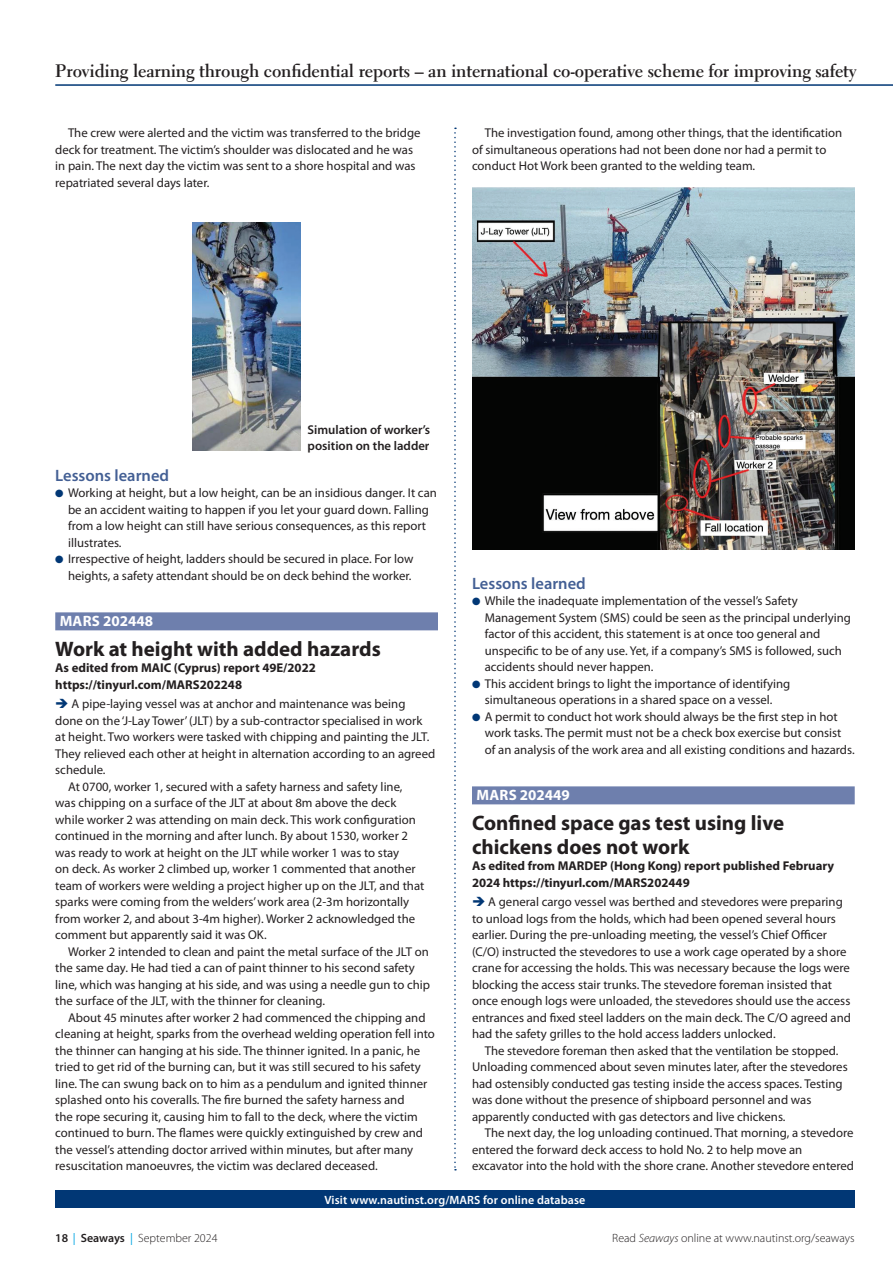
<style>
.page{position:relative;width:893px;height:1263px;background:#fff}
.page>*{position:absolute;margin:0;border:0;box-sizing:border-box;transform-origin:0 0}
.t1{font:700 21px/24px "Myriad Pro";color:#231f20}
.t2{font:700 18px "Electra LT Std";letter-spacing:-.005em;color:#231f20}
.t3{font:600 16.5px "Myriad Pro";color:#435f94}
.t4{font:700 15px "Myriad Pro";color:#fff}
.t5{font:12.75px/16.5px "Myriad Pro";color:#231f20}
.t6{font:700 12.75px/16.5px "Myriad Pro";color:#231f20}
.t7{font:600 12.75px/16.5px "Myriad Pro";color:#231f20}
.t8{font:300 12px "Myriad Pro";color:#231f20}
.t9{font:600 12px "Myriad Pro";letter-spacing:.01em;color:#fff}
.s1{color:#013775}
.s2{font-weight:600}
.s3{font-weight:400;color:#00a5e3}
.s4{font-style:italic}
</style>
<div class="page">
<hr style="left:55px;top:84px;width:838px;height:2px;background:#013775">
<div style="left:55px;top:1191px;width:800px;height:17px;background:#013775"></div>
<svg style="left:454px;top:128px;width:2px;height:1042px"></svg>
<img style="left:193px;top:223px;width:107px;height:227px">
<div style="left:55px;top:612px;width:383px;height:18px;background:#6e7fad"></div>
<img style="left:472px;top:187px;width:383px;height:362px">
<div style="left:472px;top:786px;width:383px;height:18px;background:#6e7fad"></div>
<h2 class="t2" style="left:55px;top:60px;width:803px">Providing learning through confidential reports – an international co-operative scheme for improving safety</h2>
<p class="t5" style="left:55px;top:124px;width:367px;text-indent:13px">The crew were alerted and the victim was transferred to the bridge deck for treatment. The victim’s shoulder was dislocated and he was in pain. The next day the victim was sent to a shore hospital and was repatriated several days later.</p>
<p class="t5" style="left:472px;top:124px;width:372px;text-indent:13px">The investigation found, among other things, that the identification of simultaneous operations had not been done nor had a permit to conduct Hot Work been granted to the welding team.</p>
<p class="t7" style="left:308px;top:421px;width:124px">Simulation of worker’s position on the ladder</p>
<p class="t3" style="left:55px;top:465px;width:115px">Lessons learned</p>
<p class="t5" style="left:68px;top:485px;width:370px;text-indent:-13px"><span class="s1">●</span> Working at height, but a low height, can be an insidious danger. It can be an accident waiting to happen if you let your guard down. Falling from a low height can still have serious consequences, as this report illustrates.</p>
<p class="t5" style="left:55px;top:551px;width:360px;text-align:right"><span class="s1">●</span> Irrespective of height, ladders should be secured in place. For low heights, a safety attendant should be on deck behind the worker.</p>
<p class="t4" style="left:60px;top:612px;width:95px">MARS 202448</p>
<h1 class="t1" style="left:55px;top:636px;width:327px">Work at height with added hazards</h1>
<p class="t6" style="left:55px;top:659px;width:262px">As edited from MAIC (Cyprus) report 49E/2022 https://tinyurl.com/MARS202248</p>
<p class="t5" style="left:55px;top:696px;width:352px"><span class="s1">➔</span> A pipe-laying vessel was at anchor and maintenance was being</p>
<p class="t5" style="left:55px;top:712px;width:369px">done on the ‘J-Lay Tower’ (JLT) by a sub-contractor specialised in work</p>
<p class="t5" style="left:55px;top:729px;width:376px">at height. Two workers were tasked with chipping and painting the JLT.</p>
<p class="t5" style="left:55px;top:745px;width:381px">They relieved each other at height in alternation according to an agreed</p>
<p class="t5" style="left:55px;top:762px;width:52px">schedule.</p>
<p class="t5" style="left:68px;top:778px;width:336px">At 0700, worker 1, secured with a safety harness and safety line,</p>
<p class="t5" style="left:55px;top:795px;width:343px">was chipping on a surface of the JLT at about 8m above the deck</p>
<p class="t5" style="left:55px;top:811px;width:362px">while worker 2 was attending on main deck. This work configuration</p>
<p class="t5" style="left:55px;top:828px;width:354px">continued in the morning and after lunch. By about 1530, worker 2</p>
<p class="t5" style="left:55px;top:844px;width:345px">was ready to work at height on the JLT while worker 1 was to stay</p>
<p class="t5" style="left:55px;top:861px;width:362px">on deck. As worker 2 climbed up, worker 1 commented that another</p>
<p class="t5" style="left:55px;top:877px;width:371px">team of workers were welding a project higher up on the JLT, and that</p>
<p class="t5" style="left:55px;top:894px;width:355px">sparks were coming from the welders’ work area (2-3m horizontally</p>
<p class="t5" style="left:55px;top:910px;width:361px">from worker 2, and about 3-4m higher). Worker 2 acknowledged the</p>
<p class="t5" style="left:55px;top:927px;width:213px">comment but apparently said it was OK.</p>
<p class="t5" style="left:68px;top:943px;width:362px">Worker 2 intended to clean and paint the metal surface of the JLT on</p>
<p class="t5" style="left:55px;top:960px;width:361px">the same day. He had tied a can of paint thinner to his second safety</p>
<p class="t5" style="left:55px;top:976px;width:376px">line, which was hanging at his side, and was using a needle gun to chip</p>
<p class="t5" style="left:55px;top:993px;width:271px">the surface of the JLT, with the thinner for cleaning.</p>
<p class="t5" style="left:68px;top:1009px;width:359px">About 45 minutes after worker 2 had commenced the chipping and</p>
<p class="t5" style="left:55px;top:1026px;width:381px">cleaning at height, sparks from the overhead welding operation fell into</p>
<p class="t5" style="left:55px;top:1042px;width:366px">the thinner can hanging at his side. The thinner ignited. In a panic, he</p>
<p class="t5" style="left:55px;top:1059px;width:367px">tried to get rid of the burning can, but it was still secured to his safety</p>
<p class="t5" style="left:55px;top:1075px;width:374px">line. The can swung back on to him as a pendulum and ignited thinner</p>
<p class="t5" style="left:55px;top:1092px;width:351px">splashed onto his coveralls. The fire burned the safety harness and</p>
<p class="t5" style="left:55px;top:1108px;width:364px">the rope securing it, causing him to fall to the deck, where the victim</p>
<p class="t5" style="left:55px;top:1125px;width:369px">continued to burn. The flames were quickly extinguished by crew and</p>
<p class="t5" style="left:55px;top:1141px;width:360px">the vessel’s attending doctor arrived within minutes, but after many</p>
<p class="t5" style="left:55px;top:1158px;width:324px">resuscitation manoeuvres, the victim was declared deceased.</p>
<p class="t3" style="left:472px;top:573px;width:115px">Lessons learned</p>
<p class="t5" style="left:485px;top:593px;width:368px;text-indent:-13px"><span class="s1">●</span> While the inadequate implementation of the vessel’s Safety Management System (SMS) could be seen as the principal underlying factor of this accident, this statement is at once too general and unspecific to be of any use. Yet, if a company’s SMS is followed, such accidents should never happen.</p>
<p class="t5" style="left:472px;top:675px;width:320px;text-align:center"><span class="s1">●</span> This accident brings to light the importance of identifying simultaneous operations in a shared space on a vessel.</p>
<p class="t5" style="left:485px;top:708px;width:371px;text-indent:-13px"><span class="s1">●</span> A permit to conduct hot work should always be the first step in hot work tasks. The permit must not be a check box exercise but consist of an analysis of the work area and all existing conditions and hazards.</p>
<p class="t4" style="left:476px;top:786px;width:95px">MARS 202449</p>
<h1 class="t1" style="left:472px;top:810px;width:314px">Confined space gas test using live chickens does not work</h1>
<p class="t6" style="left:472px;top:857px;width:364px">As edited from MARDEP (Hong Kong) report published February<br>2024 https://tinyurl.com/MARS202449</p>
<p class="t5" style="left:472px;top:894px;width:381px"><span class="s1">➔</span> A general cargo vessel was berthed and stevedores were preparing to unload logs from the holds, which had been opened several hours earlier. During the pre-unloading meeting, the vessel’s Chief Officer (C/O) instructed the stevedores to use a work cage operated by a shore crane for accessing the holds. This was necessary because the logs were blocking the access stair trunks. The stevedore foreman insisted that once enough logs were unloaded, the stevedores should use the access entrances and fixed steel ladders on the main deck. The C/O agreed and had the safety grilles to the hold access ladders unlocked.</p>
<p class="t5" style="left:472px;top:1042px;width:377px;text-indent:13px">The stevedore foreman then asked that the ventilation be stopped.<br>Unloading commenced about seven minutes later, after the stevedores had ostensibly conducted gas testing inside the access spaces. Testing was done without the presence of shipboard personnel and was apparently conducted with gas detectors and live chickens.</p>
<p class="t5" style="left:472px;top:1125px;width:384px;text-indent:13px">The next day, the log unloading continued. That morning, a stevedore entered the forward deck access to hold No. 2 to help move an excavator into the hold with the shore crane. Another stevedore entered</p>
<p class="t9" style="left:324px;top:1192px;width:262px">Visit www.nautinst.org/MARS for online database</p>
<p class="t8" style="left:55px;top:1231px;width:164px"><span class="s2">18</span> <span class="s3">|</span> <span class="s2">Seaways</span> <span class="s3">|</span> September 2024</p>
<p class="t8" style="left:612px;top:1231px;width:244px">Read <span class="s4">Seaways</span> online at www.nautinst.org/seaways</p>
</div>
